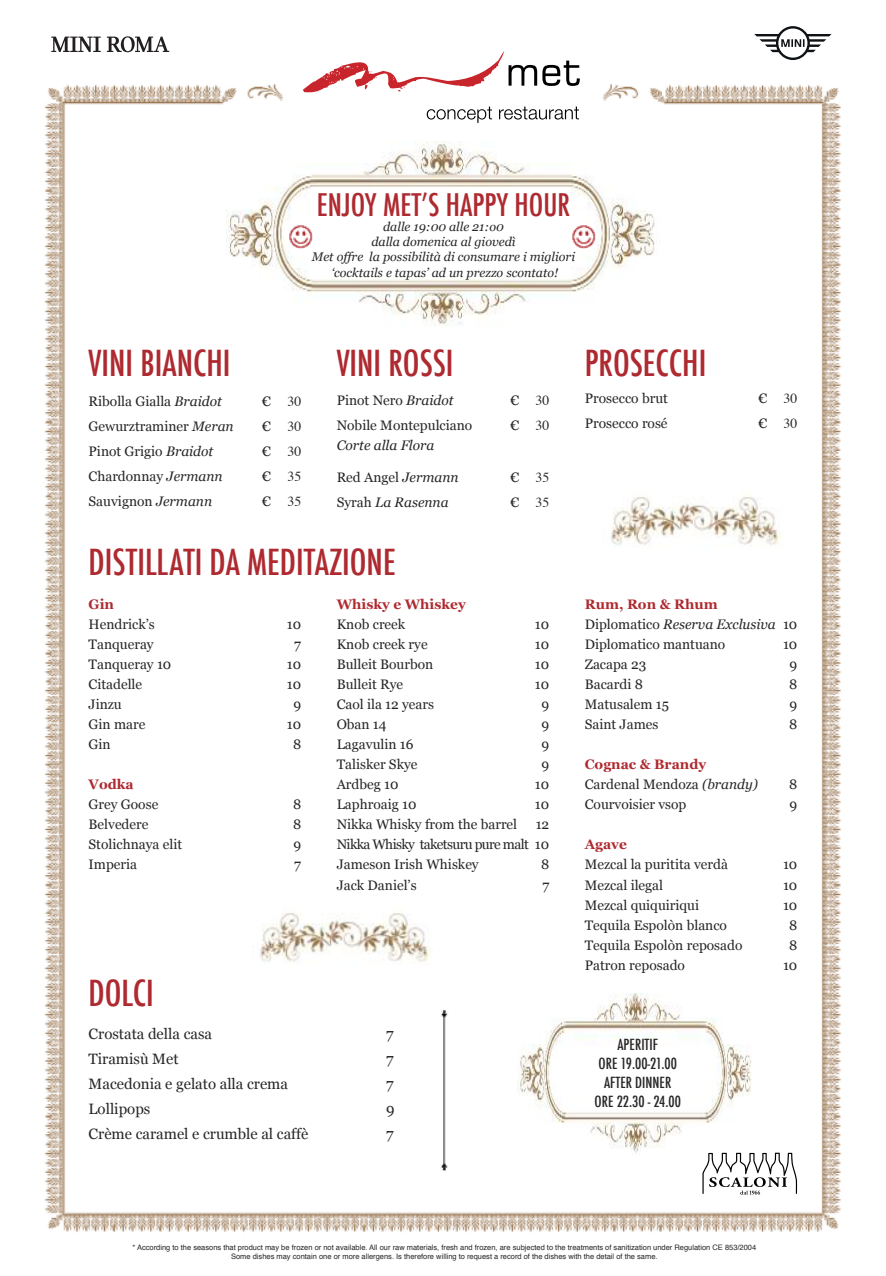
<style>
.page{position:relative;width:886px;height:1276px;background:#fff}
.page>*{position:absolute;margin:0;border:0;box-sizing:border-box;transform-origin:0 0}
.t1{font:500 condensed 35px "Futura";color:#ae2a30}
.t2{font:500 condensed 30.38px "Futura";color:#ae2a30}
.t3{font:15px "Georgia";color:#272627}
.t4{font:500 condensed 15px/18.8px "Futura";color:#272627;text-align:center}
.t5{font:13.75px/20px "Georgia";color:#272627}
.t6{font:13.75px "Times";color:#272627}
.t7{font:italic 13.75px "Georgia";color:#272627}
.t8{font:700 13.75px "Georgia";color:#ae2a30}
.t9{font:italic 12.5px/15.1px "Georgia";color:#272627;text-align:center}
.t10{font:7.5px/9px "Helvetica";color:#272627;text-align:center}
.s1{font-style:italic}
.s2{font-family:"Georgia"}
.s3{font-style:normal}
.s4{font-weight:700;color:#ae2a30}
</style>
<div class="page">
<img style="left:45px;top:34px;width:796px;height:1198px">
<svg style="left:303px;top:51px;width:277px;height:42px"></svg>
<svg style="left:427px;top:107px;width:65px;height:16px"></svg>
<svg style="left:499px;top:107px;width:80px;height:13px"></svg>
<div style="left:89px;top:546px;width:708px;height:44px;background:#fff"></div>
<svg style="left:51px;top:36px;width:118px;height:16px"></svg>
<svg style="left:754px;top:26px;width:77px;height:34px"></svg>
<div style="left:89px;top:599px;width:708px;height:402px;background:#fff"></div>
<img style="left:227px;top:142px;width:432px;height:186px">
<div style="left:289px;top:224px;width:24px;height:25px;background:#fff"></div>
<img style="left:289px;top:225px;width:24px;height:24px">
<div style="left:571px;top:224px;width:25px;height:25px;background:#fff"></div>
<img style="left:572px;top:225px;width:24px;height:24px">
<img style="left:594px;top:489px;width:195px;height:57px">
<img style="left:517px;top:993px;width:250px;height:161px">
<img style="left:434px;top:1106px;width:21px;height:81px">
<img style="left:434px;top:1006px;width:21px;height:100px">
<img style="left:260px;top:913px;width:171px;height:49px">
<svg style="left:702px;top:1152px;width:95px;height:42px"></svg>
<h2 class="t2" style="left:317px;top:186px;width:255px">ENJOY MET’S HAPPY HOUR</h2>
<p class="t9" style="left:312px;top:219px;width:265px">dalle 19:00 alle 21:o0<br>dalla domenica al giovedì<br>Met offre la possibilità di consumare i migliori ‘cocktails e tapas’ ad un prezzo scontato!</p>
<h1 class="t1" style="left:89px;top:342px;width:143px">VINI BIANCHI</h1>
<h1 class="t1" style="left:337px;top:342px;width:118px">VINI ROSSI</h1>
<p class="t5" style="left:89px;top:391px;width:135px">Ribolla Gialla <span class="s1">Braidot</span></p>
<p class="t6" style="left:262px;top:396px;width:40px"><span class="s2">€</span> 30</p>
<p class="t5" style="left:89px;top:416px;width:147px">Gewurztraminer <span class="s1">Meran</span></p>
<p class="t6" style="left:262px;top:421px;width:40px"><span class="s2">€</span> 30</p>
<p class="t5" style="left:89px;top:441px;width:126px">Pinot Grigio <span class="s1">Braidot</span></p>
<p class="t6" style="left:262px;top:446px;width:40px"><span class="s2">€</span> 30</p>
<p class="t5" style="left:89px;top:466px;width:136px">Chardonnay <span class="s1">Jermann</span></p>
<p class="t6" style="left:262px;top:471px;width:40px"><span class="s2">€</span> 35</p>
<p class="t5" style="left:89px;top:491px;width:125px">Sauvignon <span class="s1">Jermann</span></p>
<p class="t6" style="left:262px;top:496px;width:40px"><span class="s2">€</span> 35</p>
<p class="t5" style="left:337px;top:390px;width:118px">Pinot Nero <span class="s1">Braidot</span></p>
<p class="t6" style="left:510px;top:394px;width:40px"><span class="s2">€</span> 30</p>
<p class="t5" style="left:337px;top:415px;width:137px">Nobile Montepulciano</p>
<p class="t6" style="left:510px;top:419px;width:40px"><span class="s2">€</span> 30</p>
<p class="t7" style="left:337px;top:437px;width:99px">Corte alla Flora</p>
<p class="t5" style="left:337px;top:467px;width:123px">Red Angel <span class="s1">Jermann</span></p>
<p class="t6" style="left:510px;top:472px;width:40px"><span class="s2">€</span> 35</p>
<p class="t7" style="left:337px;top:494px;width:113px"><span class="s3">Syrah</span> La Rasenna</p>
<p class="t6" style="left:510px;top:497px;width:40px"><span class="s2">€</span> 35</p>
<h1 class="t1" style="left:89px;top:540px;width:309px">DISTILLATI DA MEDITAZIONE</h1>
<p class="t8" style="left:89px;top:597px;width:27px">Gin</p>
<p class="t5" style="left:89px;top:614px;width:68px">Hendrick’s</p>
<p class="t5" style="left:287px;top:614px;width:16px">10</p>
<p class="t5" style="left:89px;top:634px;width:67px">Tanqueray</p>
<p class="t5" style="left:294px;top:634px;width:8px">7</p>
<p class="t5" style="left:89px;top:654px;width:84px">Tanqueray 10</p>
<p class="t5" style="left:287px;top:654px;width:16px">10</p>
<p class="t5" style="left:89px;top:674px;width:55px">Citadelle</p>
<p class="t5" style="left:287px;top:674px;width:16px">10</p>
<p class="t5" style="left:89px;top:694px;width:35px">Jinzu</p>
<p class="t5" style="left:293px;top:694px;width:9px">9</p>
<p class="t5" style="left:89px;top:714px;width:58px">Gin mare</p>
<p class="t5" style="left:287px;top:714px;width:16px">10</p>
<p class="t5" style="left:89px;top:734px;width:24px">Gin</p>
<p class="t5" style="left:293px;top:734px;width:10px">8</p>
<p class="t8" style="left:89px;top:777px;width:47px">Vodka</p>
<p class="t5" style="left:89px;top:794px;width:71px">Grey Goose</p>
<p class="t5" style="left:293px;top:794px;width:10px">8</p>
<p class="t5" style="left:89px;top:814px;width:61px">Belvedere</p>
<p class="t5" style="left:293px;top:814px;width:10px">8</p>
<p class="t5" style="left:89px;top:834px;width:95px">Stolichnaya elit</p>
<p class="t5" style="left:293px;top:834px;width:9px">9</p>
<p class="t5" style="left:89px;top:854px;width:50px">Imperia</p>
<p class="t5" style="left:294px;top:854px;width:8px">7</p>
<h1 class="t1" style="left:89px;top:972px;width:67px">DOLCI</h1>
<p class="t8" style="left:337px;top:597px;width:131px">Whisky e Whiskey</p>
<p class="t5" style="left:337px;top:614px;width:70px">Knob creek</p>
<p class="t5" style="left:535px;top:614px;width:16px">10</p>
<p class="t5" style="left:337px;top:634px;width:92px">Knob creek rye</p>
<p class="t5" style="left:535px;top:634px;width:16px">10</p>
<p class="t5" style="left:337px;top:654px;width:98px">Bulleit Bourbon</p>
<p class="t5" style="left:535px;top:654px;width:16px">10</p>
<p class="t5" style="left:337px;top:674px;width:68px">Bulleit Rye</p>
<p class="t5" style="left:535px;top:674px;width:16px">10</p>
<p class="t5" style="left:337px;top:694px;width:99px">Caol ila 12 years</p>
<p class="t5" style="left:541px;top:694px;width:9px">9</p>
<p class="t5" style="left:337px;top:714px;width:51px">Oban 14</p>
<p class="t5" style="left:541px;top:714px;width:9px">9</p>
<p class="t5" style="left:337px;top:734px;width:78px">Lagavulin 16</p>
<p class="t5" style="left:541px;top:734px;width:9px">9</p>
<p class="t5" style="left:337px;top:754px;width:82px">Talisker Skye</p>
<p class="t5" style="left:541px;top:754px;width:9px">9</p>
<p class="t5" style="left:337px;top:774px;width:63px">Ardbeg 10</p>
<p class="t5" style="left:535px;top:774px;width:16px">10</p>
<p class="t5" style="left:337px;top:794px;width:81px">Laphroaig 10</p>
<p class="t5" style="left:535px;top:794px;width:16px">10</p>
<p class="t5" style="left:337px;top:814px;width:182px">Nikka Whisky from the barrel</p>
<p class="t5" style="left:337px;top:814px;width:214px;text-align:justify;text-indent:199px">12<br>Nikka Whisky taketsuru pure malt 10<br>Jameson Irish Whiskey</p>
<p class="t5" style="left:541px;top:854px;width:10px">8</p>
<p class="t5" style="left:337px;top:874px;width:81px">Jack Daniel’s</p>
<p class="t5" style="left:542px;top:874px;width:8px">7</p>
<p class="t3" style="left:89px;top:1025px;width:125px">Crostata della casa</p>
<p class="t3" style="left:386px;top:1025px;width:9px">7</p>
<p class="t3" style="left:89px;top:1050px;width:92px">Tiramisù Met</p>
<p class="t3" style="left:386px;top:1050px;width:9px">7</p>
<p class="t3" style="left:89px;top:1075px;width:201px">Macedonia e gelato alla crema</p>
<p class="t3" style="left:386px;top:1075px;width:9px">7</p>
<p class="t3" style="left:89px;top:1100px;width:63px">Lollipops</p>
<p class="t3" style="left:386px;top:1100px;width:10px">9</p>
<p class="t3" style="left:89px;top:1125px;width:221px">Crème caramel e crumble al caffè</p>
<p class="t3" style="left:386px;top:1125px;width:9px">7</p>
<h1 class="t1" style="left:585px;top:342px;width:123px">PROSECCHI</h1>
<p class="t5" style="left:585px;top:389px;width:85px">Prosecco brut</p>
<p class="t6" style="left:758px;top:393px;width:40px"><span class="s2">€</span> 30</p>
<p class="t5" style="left:585px;top:414px;width:84px">Prosecco rosé</p>
<p class="t6" style="left:758px;top:418px;width:40px"><span class="s2">€</span> 30</p>
<p class="t5" style="left:585px;top:594px;width:214px"><span class="s4">Rum, Ron &amp; Rhum<br></span>Diplomatico <span class="s1">Reserva Exclusiva</span> 10<br>Diplomatico mantuano</p>
<p class="t5" style="left:783px;top:634px;width:16px">10</p>
<p class="t5" style="left:585px;top:654px;width:63px">Zacapa 23</p>
<p class="t5" style="left:789px;top:654px;width:9px">9</p>
<p class="t5" style="left:585px;top:674px;width:60px">Bacardi 8</p>
<p class="t5" style="left:789px;top:674px;width:10px">8</p>
<p class="t5" style="left:585px;top:694px;width:86px">Matusalem 15</p>
<p class="t5" style="left:789px;top:694px;width:9px">9</p>
<p class="t5" style="left:585px;top:714px;width:75px">Saint James</p>
<p class="t5" style="left:789px;top:714px;width:10px">8</p>
<p class="t5" style="left:585px;top:754px;width:175px"><span class="s4">Cognac &amp; Brandy<br></span>Cardenal Mendoza <span class="s1">(brandy)</span></p>
<p class="t5" style="left:789px;top:774px;width:10px">8</p>
<p class="t5" style="left:585px;top:794px;width:103px">Courvoisier vsop</p>
<p class="t5" style="left:789px;top:794px;width:9px">9</p>
<p class="t8" style="left:585px;top:837px;width:44px">Agave</p>
<p class="t5" style="left:585px;top:854px;width:145px">Mezcal la puritita verdà</p>
<p class="t5" style="left:783px;top:854px;width:16px">10</p>
<p class="t5" style="left:585px;top:874px;width:80px">Mezcal ilegal</p>
<p class="t5" style="left:783px;top:874px;width:16px">10</p>
<p class="t5" style="left:585px;top:894px;width:116px">Mezcal quiquiriqui</p>
<p class="t5" style="left:783px;top:894px;width:16px">10</p>
<p class="t5" style="left:585px;top:914px;width:144px">Tequila Espolòn blanco</p>
<p class="t5" style="left:789px;top:914px;width:10px">8</p>
<p class="t5" style="left:585px;top:934px;width:159px">Tequila Espolòn reposado</p>
<p class="t5" style="left:789px;top:934px;width:10px">8</p>
<p class="t5" style="left:585px;top:954px;width:102px">Patron reposado</p>
<p class="t5" style="left:783px;top:954px;width:16px">10</p>
<p class="t4" style="left:595px;top:1035px;width:88px">APERITIF<br>ORE 19.00-21.00<br>AFTER DINNER<br>ORE 22.30 - 24.00</p>
<p class="t10" style="left:132px;top:1243px;width:625px">* According to the seasons that product may be frozen or not available. All our raw materials, fresh and frozen, are subjected to the treatments of sanitization under Regulation CE 853/2004<br>Some dishes may contain one or more allergens. Is therefore willing to request a record of the dishes with the detail of the same.</p>
</div>
